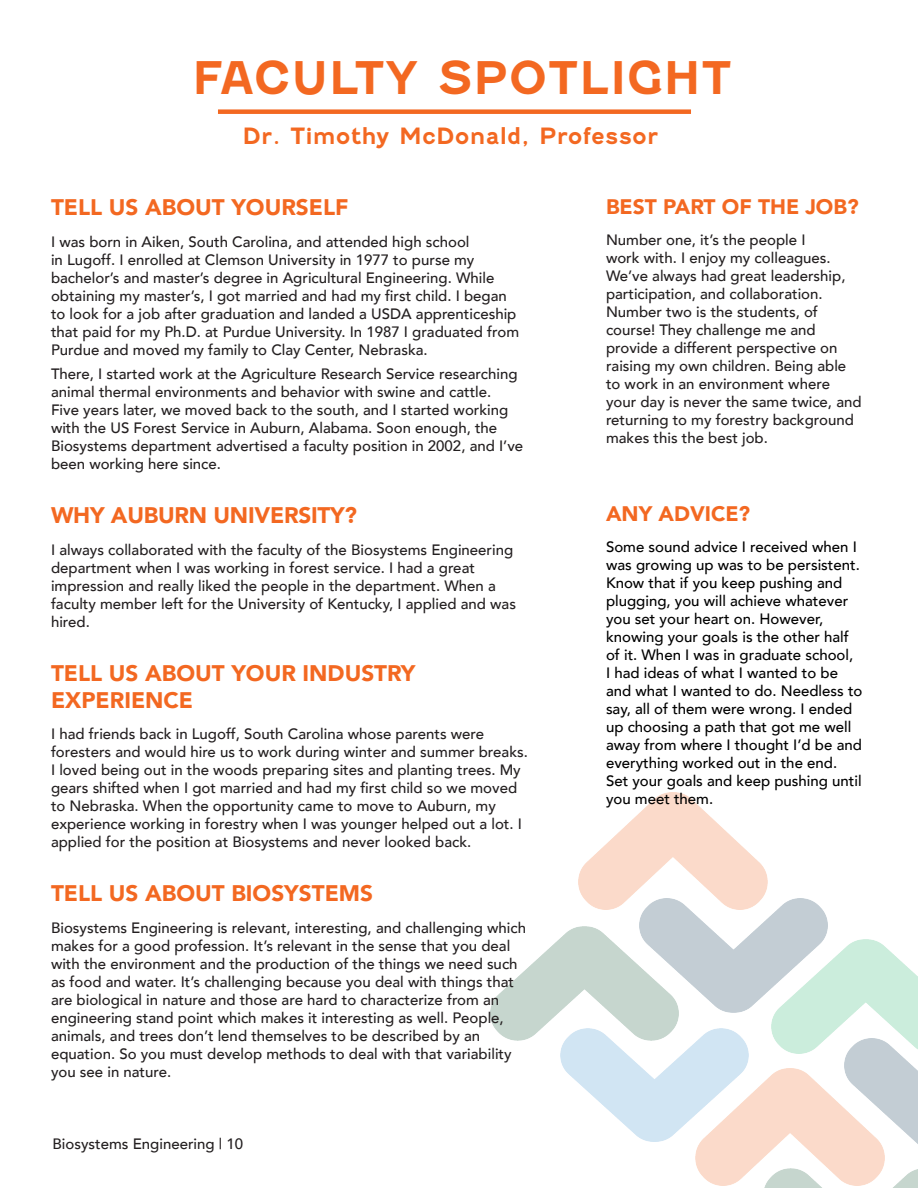
<style>
.page{position:relative;width:918px;height:1188px;background:#fff}
.page>*{position:absolute;margin:0;border:0;box-sizing:border-box;transform-origin:0 0}
.Body{font:700 45px "Fenwick Rg";color:#f36821}
.Body-2{font:900 22.5px/27px "Avenir";color:#f36821}
.Body-3{font:700 22.5px "Fenwick Rg";color:#f36821}
.Body-4{font:900 21px "Avenir";color:#f36821}
.Body-5{font:500 15px/18px "Avenir";color:#231f20}
.Body-6{font:500 15px/18px "Avenir";color:#000}
</style>
<div class="page">
<img style="left:772px;top:940px;width:146px;height:113px">
<img style="left:491px;top:927px;width:187px;height:113px">
<img style="left:764px;top:1169px;width:154px;height:19px">
<img style="left:640px;top:899px;width:188px;height:113px">
<img style="left:844px;top:1039px;width:74px;height:105px">
<img style="left:578px;top:793px;width:190px;height:117px">
<img style="left:695px;top:1069px;width:190px;height:117px">
<img style="left:561px;top:1028px;width:188px;height:114px">
<div style="left:218px;top:109px;width:473px;height:5px;background:#f36821"></div>
<p class="Body" style="left:192px;top:51px;width:542px">FACULTY SPOTLIGHT</p>
<p class="Body-3" style="left:243px;top:122px;width:417px">Dr. Timothy McDonald, Professor</p>
<p class="Body-2" style="left:51px;top:193px;width:299px">TELL US ABOUT YOURSELF</p>
<p class="Body-5" style="left:51px;top:232px;width:470px">I was born in Aiken, South Carolina, and attended high school<br>in Lugoff. I enrolled at Clemson University in 1977 to purse my bachelor’s and master’s degree in Agricultural Engineering. While obtaining my master’s, I got married and had my first child. I began to look for a job after graduation and landed a USDA apprenticeship that paid for my Ph.D. at Purdue University. In 1987 I graduated from Purdue and moved my family to Clay Center, Nebraska.</p>
<p class="Body-5" style="left:51px;top:364px;width:474px">There, I started work at the Agriculture Research Service researching animal thermal environments and behavior with swine and cattle.<br>Five years later, we moved back to the south, and I started working with the US Forest Service in Auburn, Alabama. Soon enough, the Biosystems department advertised a faculty position in 2002, and I’ve been working here since.</p>
<p class="Body-2" style="left:51px;top:502px;width:308px">WHY AUBURN UNIVERSITY?</p>
<p class="Body-5" style="left:51px;top:540px;width:467px">I always collaborated with the faculty of the Biosystems Engineering department when I was working in forest service. I had a great impression and really liked the people in the department. When a faculty member left for the University of Kentucky, I applied and was hired.</p>
<p class="Body-2" style="left:51px;top:659px;width:366px">TELL US ABOUT YOUR INDUSTRY<br>EXPERIENCE</p>
<p class="Body-5" style="left:51px;top:724px;width:479px">I had friends back in Lugoff, South Carolina whose parents were foresters and would hire us to work during winter and summer breaks.<br>I loved being out in the woods preparing sites and planting trees. My gears shifted when I got married and had my first child so we moved to Nebraska. When the opportunity came to move to Auburn, my experience working in forestry when I was younger helped out a lot. I applied for the position at Biosystems and never looked back.</p>
<p class="Body-2" style="left:51px;top:880px;width:323px">TELL US ABOUT BIOSYSTEMS</p>
<p class="Body-5" style="left:51px;top:918px;width:477px">Biosystems Engineering is relevant, interesting, and challenging which makes for a good profession. It’s relevant in the sense that you deal with the environment and the production of the things we need such as food and water. It’s challenging because you deal with things that are biological in nature and those are hard to characterize from an engineering stand point which makes it interesting as well. People, animals, and trees don’t lend themselves to be described by an equation. So you must develop methods to deal with that variability you see in nature.</p>
<p class="Body-5" style="left:52px;top:1134px;width:192px">Biosystems Engineering | 10</p>
<p class="Body-4" style="left:606px;top:188px;width:254px">BEST PART OF THE JOB?</p>
<p class="Body-5" style="left:606px;top:230px;width:257px">Number one, it’s the people I<br>work with. I enjoy my colleagues.<br>We’ve always had great leadership, participation, and collaboration.<br>Number two is the students, of course! They challenge me and provide a different perspective on raising my own children. Being able to work in an environment where your day is never the same twice, and returning to my forestry background makes this the best job.</p>
<p class="Body-4" style="left:606px;top:495px;width:146px">ANY ADVICE?</p>
<p class="Body-6" style="left:606px;top:537px;width:258px">Some sound advice I received when I was growing up was to be persistent.<br>Know that if you keep pushing and plugging, you will achieve whatever you set your heart on. However, knowing your goals is the other half of it. When I was in graduate school,<br>I had ideas of what I wanted to be and what I wanted to do. Needless to say, all of them were wrong. I ended up choosing a path that got me well away from where I thought I’d be and everything worked out in the end.<br>Set your goals and keep pushing until you meet them.</p>
</div>
